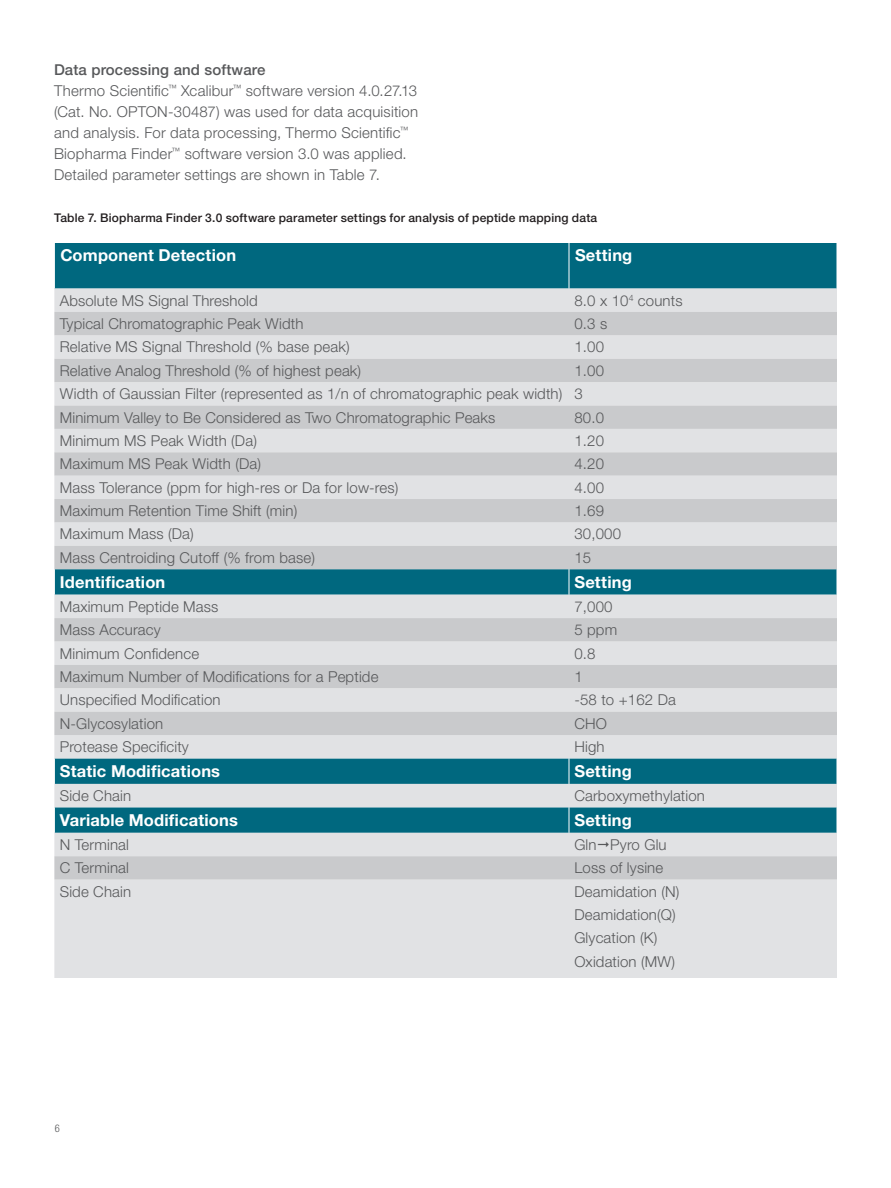
<style>
.page{position:relative;width:891px;height:1188px;background:#fff}
.page>*{position:absolute;margin:0;border:0;box-sizing:border-box;transform-origin:0 0}
.t1{font:700 16.5px "Helvetica Neue LT Std";letter-spacing:.01em;color:#fff}
.t2{font:300 15px/21px "Helvetica Neue LT Std";letter-spacing:.01em;color:#57585a}
.t3{font:500 12px "Helvetica Neue LT Std";letter-spacing:.015em;color:#231f20}
.t4{font:300 condensed 10.5px "Helvetica Neue LT Std";color:#57585a}
.s1{font-weight:500}
</style>
<div class="page">
<div style="left:55px;top:243px;width:782px;height:46px;background:#00687f"></div>
<div style="left:54px;top:289px;width:783px;height:689px;background:#e1e2e4"></div>
<svg style="left:54px;top:312px;width:783px;height:568px;background:#b9c8cc"></svg>
<hr style="left:569px;top:243px;width:1px;height:46px;background:#fff">
<svg style="left:54px;top:569px;width:1px;height:26px"></svg>
<svg style="left:569px;top:569px;width:1px;height:26px"></svg>
<svg style="left:54px;top:758px;width:1px;height:26px"></svg>
<svg style="left:569px;top:758px;width:1px;height:26px"></svg>
<svg style="left:54px;top:807px;width:1px;height:26px"></svg>
<svg style="left:569px;top:807px;width:1px;height:26px"></svg>
<svg style="left:598px;top:842px;width:11px;height:6px"></svg>
<p class="t2" style="left:54px;top:59px;width:366px"><span class="s1">Data processing and software<br></span>Thermo Scientific<sup>™</sup> Xcalibur<sup>™</sup> software version 4.0.27.13 (Cat. No. OPTON-30487) was used for data acquisition and analysis. For data processing, Thermo Scientific<sup>™ </sup>Biopharma Finder<sup>™</sup> software version 3.0 was applied.<br>Detailed parameter settings are shown in Table 7.</p>
<p class="t3" style="left:54px;top:211px;width:545px">Table 7. Biopharma Finder 3.0 software parameter settings for analysis of peptide mapping data</p>
<p class="t1" style="left:60px;top:245px;width:177px">Component Detection</p>
<p class="t1" style="left:575px;top:245px;width:59px">Setting</p>
<p class="t2" style="left:60px;top:289px;width:199px">Absolute MS Signal Threshold</p>
<p class="t2" style="left:574px;top:289px;width:110px">8.0 x 10<sup>4</sup> counts</p>
<p class="t2" style="left:60px;top:313px;width:245px">Typical Chromatographic Peak Width</p>
<p class="t2" style="left:574px;top:313px;width:34px">0.3 s</p>
<p class="t2" style="left:60px;top:336px;width:291px">Relative MS Signal Threshold (% base peak)</p>
<p class="t2" style="left:574px;top:336px;width:31px">1.00</p>
<p class="t2" style="left:60px;top:360px;width:303px">Relative Analog Threshold (% of highest peak)</p>
<p class="t2" style="left:60px;top:358px;width:546px;line-height:23.4px;text-indent:515px">1.00<br>Width of Gaussian Filter (represented as 1/n of chromatographic peak width) 3<br>Minimum Valley to Be Considered as Two Chromatographic Peaks</p>
<p class="t2" style="left:574px;top:406px;width:31px">80.0</p>
<p class="t2" style="left:60px;top:430px;width:199px">Minimum MS Peak Width (Da)</p>
<p class="t2" style="left:574px;top:430px;width:31px">1.20</p>
<p class="t2" style="left:60px;top:453px;width:203px">Maximum MS Peak Width (Da)</p>
<p class="t2" style="left:574px;top:453px;width:31px">4.20</p>
<p class="t2" style="left:60px;top:477px;width:340px">Mass Tolerance (ppm for high-res or Da for low-res)</p>
<p class="t2" style="left:574px;top:477px;width:31px">4.00</p>
<p class="t2" style="left:60px;top:500px;width:239px">Maximum Retention Time Shift (min)</p>
<p class="t2" style="left:574px;top:500px;width:31px">1.69</p>
<p class="t2" style="left:60px;top:523px;width:136px">Maximum Mass (Da)</p>
<p class="t2" style="left:574px;top:523px;width:48px">30,000</p>
<p class="t2" style="left:60px;top:547px;width:257px">Mass Centroiding Cutoff (% from base)</p>
<p class="t2" style="left:574px;top:547px;width:18px">15</p>
<p class="t1" style="left:60px;top:572px;width:107px">Identification</p>
<p class="t1" style="left:574px;top:572px;width:59px">Setting</p>
<p class="t2" style="left:60px;top:596px;width:160px">Maximum Peptide Mass</p>
<p class="t2" style="left:574px;top:596px;width:40px">7,000</p>
<p class="t2" style="left:60px;top:619px;width:102px">Mass Accuracy</p>
<p class="t2" style="left:574px;top:619px;width:44px">5 ppm</p>
<p class="t2" style="left:60px;top:642px;width:141px">Minimum Confidence</p>
<p class="t2" style="left:574px;top:642px;width:23px">0.8</p>
<p class="t2" style="left:60px;top:666px;width:320px">Maximum Number of Modifications for a Peptide</p>
<p class="t2" style="left:574px;top:666px;width:10px">1</p>
<p class="t2" style="left:60px;top:689px;width:162px">Unspecified Modification</p>
<p class="t2" style="left:574px;top:689px;width:103px">-58 to +162 Da</p>
<p class="t2" style="left:60px;top:713px;width:105px">N-Glycosylation</p>
<p class="t2" style="left:574px;top:713px;width:34px">CHO</p>
<p class="t2" style="left:60px;top:736px;width:131px">Protease Specificity</p>
<p class="t2" style="left:574px;top:736px;width:32px">High</p>
<p class="t1" style="left:60px;top:761px;width:162px">Static Modifications</p>
<p class="t1" style="left:574px;top:761px;width:59px">Setting</p>
<p class="t2" style="left:60px;top:785px;width:73px">Side Chain</p>
<p class="t2" style="left:574px;top:785px;width:132px">Carboxymethylation</p>
<p class="t1" style="left:60px;top:810px;width:180px">Variable Modifications</p>
<p class="t1" style="left:574px;top:810px;width:59px">Setting</p>
<p class="t2" style="left:60px;top:834px;width:71px">N Terminal</p>
<p class="t2" style="left:574px;top:834px;width:94px">Gln Pyro Glu</p>
<p class="t2" style="left:60px;top:857px;width:71px">C Terminal</p>
<p class="t2" style="left:574px;top:857px;width:90px">Loss of lysine</p>
<p class="t2" style="left:60px;top:880px;width:73px">Side Chain</p>
<p class="t2" style="left:574px;top:879px;width:107px;line-height:23.4px">Deamidation (N)<br>Deamidation(Q)<br>Glycation (K)<br>Oxidation (MW)</p>
<p class="t4" style="left:55px;top:1123px;width:7px">6</p>
</div>
